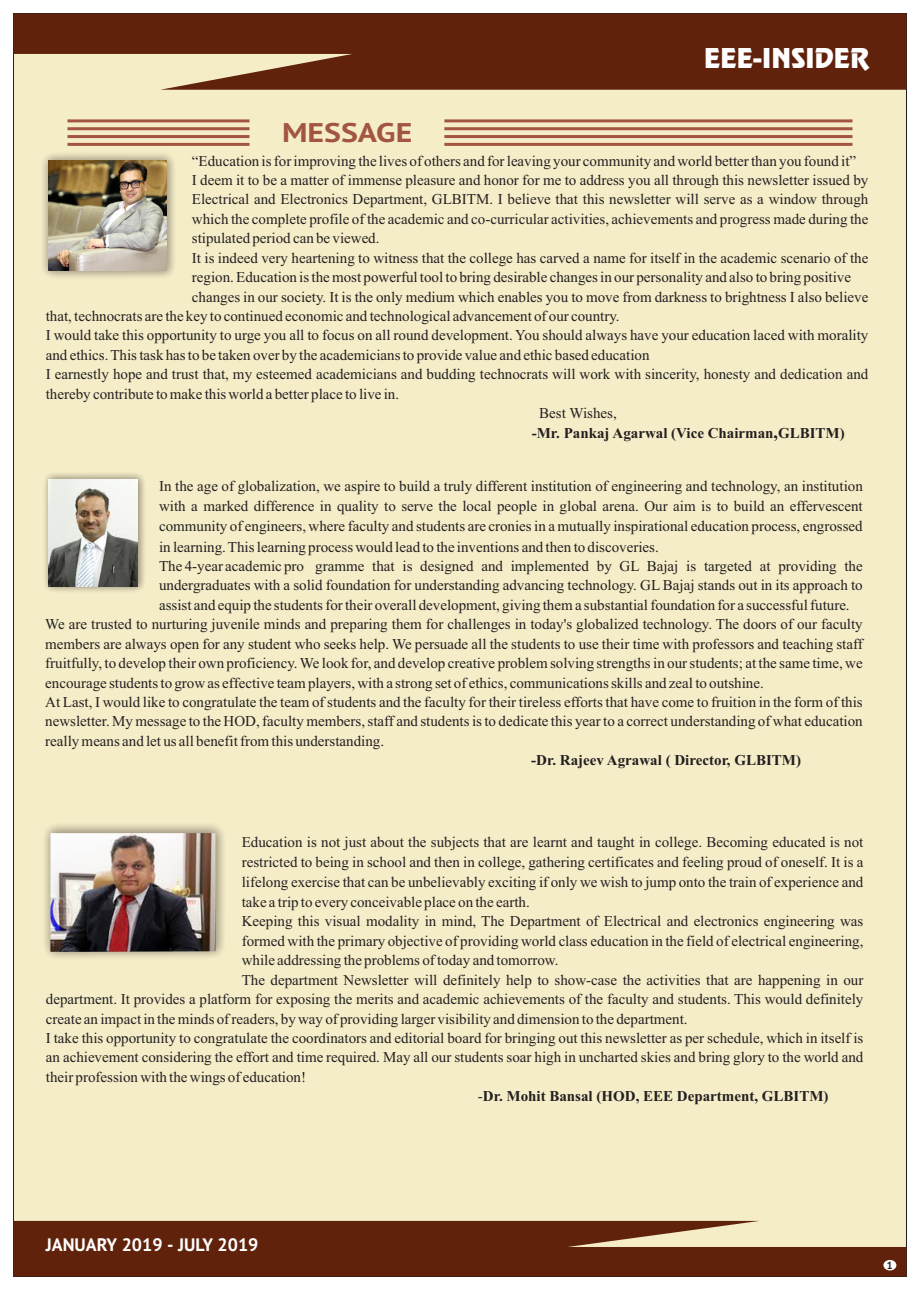
<style>
.page{position:relative;width:920px;height:1290px;background:#fff}
.page>*{position:absolute;margin:0;border:0;box-sizing:border-box;transform-origin:0 0}
.t1{font:27px "Revue BT";color:#fff}
.t2{font:700 27px "PT Sans";color:#a25641;scale:1.18 1}
.t3{font:700 18px "PT Sans";color:#fff}
.t4{font:15px "Times New Roman";color:#231f20}
.t5{font:700 15px "Times New Roman";color:#231f20}
.t6{font:700 10.5px "PT Sans";color:#231f20}
.s1{font-size:18px}
.s2{font-weight:400}
</style>
<div class="page">
<div style="left:13px;top:90px;width:894px;height:1187px;background:#f5edc8"></div>
<svg style="left:14px;top:14px;width:892px;height:76px;background:#743c24"></svg>
<svg style="left:14px;top:1221px;width:892px;height:55px;background:#733c24"></svg>
<hr style="left:444px;top:135px;width:408px;height:3px;background:#a25641">
<hr style="left:67px;top:135px;width:182px;height:3px;background:#a25641">
<hr style="left:444px;top:119px;width:408px;height:3px;background:#a25641">
<hr style="left:444px;top:127px;width:408px;height:3px;background:#a25641">
<hr style="left:444px;top:143px;width:408px;height:3px;background:#a25641">
<hr style="left:67px;top:119px;width:182px;height:3px;background:#a25641">
<hr style="left:67px;top:127px;width:182px;height:3px;background:#a25641">
<hr style="left:67px;top:143px;width:182px;height:3px;background:#a25641">
<div style="left:883px;top:1260px;width:13px;height:10px;background:#fff;border-radius:50%"></div>
<div style="left:32px;top:144px;width:151px;height:143px;background:#231f20;opacity:.49"></div>
<img style="left:48px;top:161px;width:119px;height:110px">
<div style="left:36px;top:467px;width:115px;height:133px;background:#231f20;opacity:.49"></div>
<img style="left:49px;top:480px;width:88px;height:107px">
<div style="left:33px;top:815px;width:200px;height:154px;background:#231f20;opacity:.49"></div>
<img style="left:50px;top:833px;width:165px;height:119px">
<h1 class="t1" style="left:704px;top:48px;width:166px">EEE-INSIDER</h1>
<h1 class="t2" style="left:282px;top:121px;width:112px">MESSAGE</h1>
<p class="t4" style="left:192px;top:155px;width:666px">“Education is for improving the lives of others and for leaving your community and world better than you found it”</p>
<p class="t4" style="left:192px;top:175px;width:678px">I deem it to be a matter of immense pleasure and honor for me to address you all through this newsletter issued by</p>
<p class="t4" style="left:192px;top:194px;width:678px">Electrical and Electronics Department, GLBITM. I believe that this newsletter will serve as a window through</p>
<p class="t4" style="left:192px;top:213px;width:678px">which the complete profile of the academic and co-curricular activities, achievements and progress made during the</p>
<p class="t4" style="left:192px;top:233px;width:189px">stipulated period can be viewed.</p>
<p class="t4" style="left:192px;top:252px;width:678px">It is indeed very heartening to witness that the college has carved a name for itself in the academic scenario of the</p>
<p class="t4" style="left:192px;top:272px;width:661px">region. Education is the most powerful tool to bring desirable changes in our personality and also to bring positive</p>
<p class="t4" style="left:192px;top:291px;width:678px">changes in our society. It is the only medium which enables you to move from darkness to brightness I also believe</p>
<p class="t4" style="left:46px;top:311px;width:575px">that, technocrats are the key to continued economic and technological advancement of our country.</p>
<p class="t4" style="left:46px;top:330px;width:824px">I would take this opportunity to urge you all to focus on all round development. You should always have your education laced with morality</p>
<p class="t4" style="left:46px;top:349px;width:605px">and ethics. This task has to be taken over by the academicians to provide value and ethic based education</p>
<p class="t4" style="left:46px;top:369px;width:824px">I earnestly hope and trust that, my esteemed academicians and budding technocrats will work with sincerity, honesty and dedication and</p>
<p class="t4" style="left:46px;top:388px;width:355px">thereby contribute to make this world a better place to live in.</p>
<p class="t4" style="left:539px;top:408px;width:79px">Best Wishes,</p>
<p class="t5" style="left:532px;top:427px;width:314px">-Mr. Pankaj Agarwal (Vice Chairman<span class="s1">,</span>GLBITM)</p>
<p class="t4" style="left:159px;top:481px;width:705px">In the age of globalization, we aspire to build a truly different institution of engineering and technology, an institution</p>
<p class="t4" style="left:159px;top:501px;width:705px">with a marked difference in quality to serve the local people in global arena. Our aim is to build an effervescent</p>
<p class="t4" style="left:159px;top:521px;width:705px">community of engineers, where faculty and students are cronies in a mutually inspirational education process, engrossed</p>
<p class="t4" style="left:159px;top:541px;width:501px">in learning. This learning process would lead to the inventions and then to discoveries.</p>
<p class="t4" style="left:159px;top:561px;width:705px">The 4-year academic pro gramme that is designed and implemented by GL Bajaj is targeted at providing the</p>
<p class="t4" style="left:159px;top:580px;width:705px">undergraduates with a solid foundation for understanding advancing technology. GL Bajaj stands out in its approach to</p>
<p class="t4" style="left:159px;top:599px;width:692px">assist and equip the students for their overall development, giving them a substantial foundation for a successful future.</p>
<p class="t4" style="left:45px;top:619px;width:819px">We are trusted to nurturing juvenile minds and preparing them for challenges in today's globalized technology. The doors of our faculty</p>
<p class="t4" style="left:45px;top:638px;width:819px">members are always open for any student who seeks help. We persuade all the students to use their time with professors and teaching staff</p>
<p class="t4" style="left:45px;top:658px;width:819px">fruitfully, to develop their own proficiency. We look for, and develop creative problem solving strengths in our students; at the same time, we</p>
<p class="t4" style="left:45px;top:677px;width:720px">encourage students to grow as effective team players, with a strong set of ethics, communications skills and zeal to outshine.</p>
<p class="t4" style="left:45px;top:696px;width:819px">At Last, I would like to congratulate the team of students and the faculty for their tireless efforts that have come to fruition in the form of this</p>
<p class="t4" style="left:45px;top:716px;width:819px">newsletter. My message to the HOD, faculty members, staff and students is to dedicate this year to a correct understanding of what education</p>
<p class="t4" style="left:45px;top:735px;width:340px">really means and let us all benefit from this understanding.</p>
<p class="t5" style="left:531px;top:755px;width:271px">-Dr. Rajeev Agrawal ( Director, GLBITM)</p>
<p class="t4" style="left:242px;top:836px;width:623px">Education is not just about the subjects that are learnt and taught in college. Becoming educated is not</p>
<p class="t4" style="left:242px;top:856px;width:623px">restricted to being in school and then in college, gathering certificates and feeling proud of oneself. It is a</p>
<p class="t4" style="left:242px;top:876px;width:623px">lifelong exercise that can be unbelievably exciting if only we wish to jump onto the train of experience and</p>
<p class="t4" style="left:242px;top:896px;width:290px">take a trip to every conceivable place on the earth.</p>
<p class="t4" style="left:242px;top:916px;width:623px">Keeping this visual modality in mind, The Department of Electrical and electronics engineering was</p>
<p class="t4" style="left:242px;top:935px;width:623px">formed with the primary objective of providing world class education in the field of electrical engineering,</p>
<p class="t4" style="left:242px;top:955px;width:318px">while addressing the problems of today and tomorrow.</p>
<p class="t4" style="left:242px;top:974px;width:623px">The department Newsletter will definitely help to show-case the activities that are happening in our</p>
<p class="t4" style="left:46px;top:994px;width:819px">department. It provides a platform for exposing the merits and academic achievements of the faculty and students. This would definitely</p>
<p class="t4" style="left:46px;top:1013px;width:643px">create an impact in the minds of readers, by way of providing larger visibility and dimension to the department.</p>
<p class="t4" style="left:46px;top:1032px;width:819px">I take this opportunity to congratulate the coordinators and editorial board for bringing out this newsletter as per schedule, which in itself is</p>
<p class="t4" style="left:46px;top:1052px;width:819px">an achievement considering the effort and time required. May all our students soar high in uncharted skies and bring glory to the world and</p>
<p class="t4" style="left:46px;top:1071px;width:262px">their profession with the wings of education!</p>
<p class="t5" style="left:478px;top:1091px;width:352px"><span class="s2">-</span>Dr. Mohit Bansal (HOD, EEE Department, GLBITM)</p>
<p class="t3" style="left:46px;top:1237px;width:214px">JANUARY 2019 - JULY 2019</p>
<p class="t6" style="left:887px;top:1261px;width:7px">1</p>
</div>
